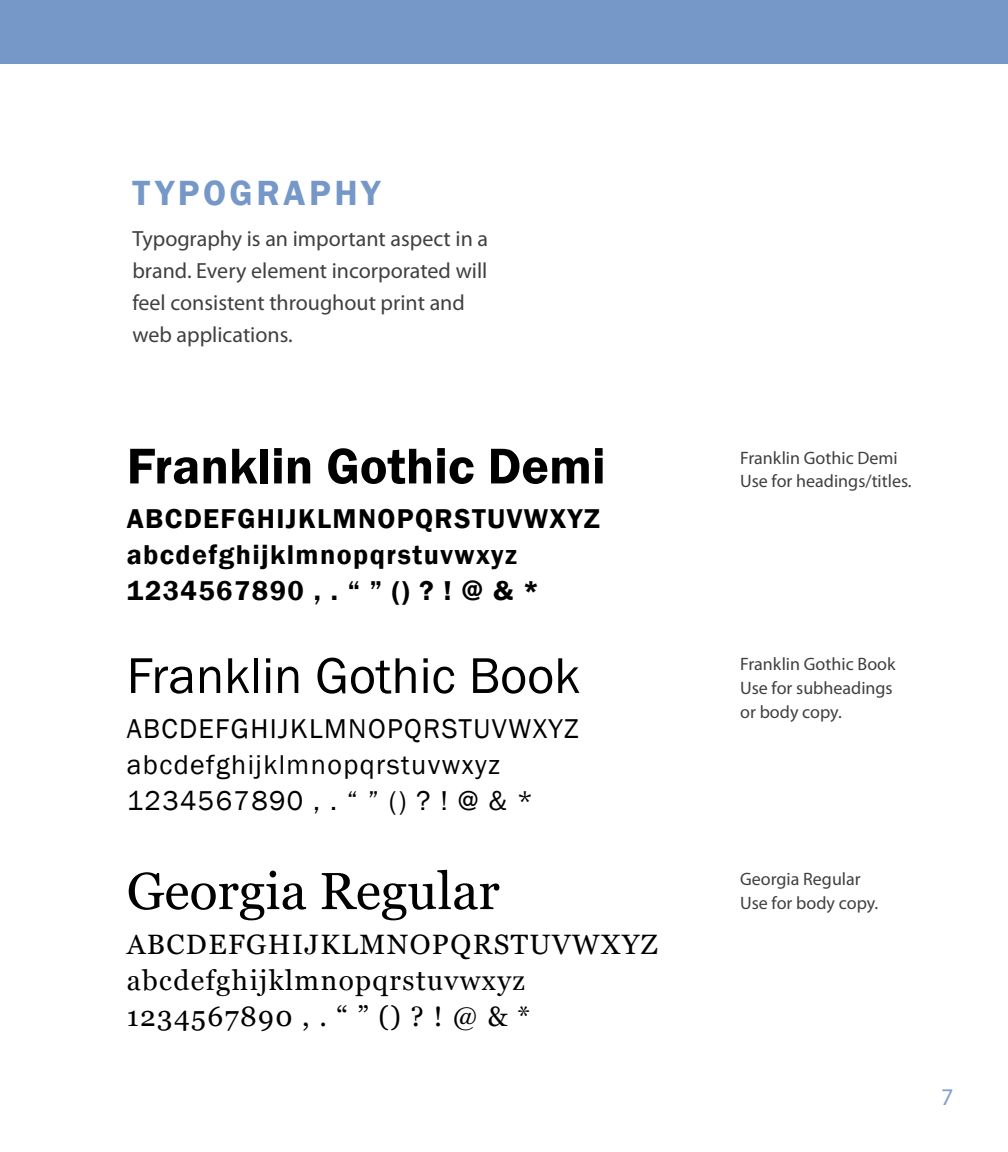
<style>
.page{position:relative;width:1008px;height:1152px;background:#fff}
.page>*{position:absolute;margin:0;border:0;box-sizing:border-box;transform-origin:0 0}
.t1{font:600 52px "Franklin Gothic";color:#000}
.t2{font:52px "Franklin Gothic";color:#000}
.t3{font:52px "Georgia";color:#000}
.t4{font:600 36px "Franklin Gothic";letter-spacing:.1em;color:#7698c9}
.t5{font:600 28px/36px "Franklin Gothic";letter-spacing:.05em;color:#000}
.t6{font:28px/36px "Franklin Gothic";letter-spacing:.05em;color:#000}
.t7{font:28px/36px "Georgia";letter-spacing:.05em;color:#000}
.t8{font:24px "Myriad Pro";color:#82a0ce}
.t9{font:22px/32px "Myriad Pro";color:#404042}
.t10{font:18px/24px "Myriad Pro";color:#404042}
</style>
<div class="page">
<div style="left:0;top:0;width:1008px;height:63px;background:#7698c9"></div>
<h2 class="t4" style="left:132px;top:178px;width:249px">TYPOGRAPHY</h2>
<p class="t9" style="left:132px;top:225px;width:357px">Typography is an important aspect in a brand. Every element incorporated will feel consistent throughout print and web applications.</p>
<h1 class="t1" style="left:127px;top:444px;width:480px">Franklin Gothic Demi</h1>
<h3 class="t5" style="left:127px;top:502px;width:475px">ABCDEFGHIJKLMNOPQRSTUVWXYZ abcdefghijklmnopqrstuvwxyz<br>1234567890 , . “ ” () ? ! @ &amp; *</h3>
<h1 class="t2" style="left:127px;top:654px;width:455px">Franklin Gothic Book</h1>
<h3 class="t6" style="left:127px;top:712px;width:454px">ABCDEFGHIJKLMNOPQRSTUVWXYZ abcdefghijklmnopqrstuvwxyz<br>1234567890 , . “ ” () ? ! @ &amp; *</h3>
<h1 class="t3" style="left:127px;top:870px;width:374px">Georgia Regular</h1>
<h3 class="t7" style="left:127px;top:929px;width:532px">ABCDEFGHIJKLMNOPQRSTUVWXYZ abcdefghijklmnopqrstuvwxyz<br>1234567890 , . “ ” () ? ! @ &amp; *</h3>
<p class="t10" style="left:740px;top:447px;width:173px">Franklin Gothic Demi<br>Use for headings/titles.</p>
<p class="t10" style="left:740px;top:654px;width:157px">Franklin Gothic Book<br>Use for subheadings or body copy.</p>
<p class="t10" style="left:740px;top:869px;width:140px">Georgia Regular<br>Use for body copy.</p>
<h3 class="t8" style="left:941px;top:1088px;width:14px">7</h3>
</div>
